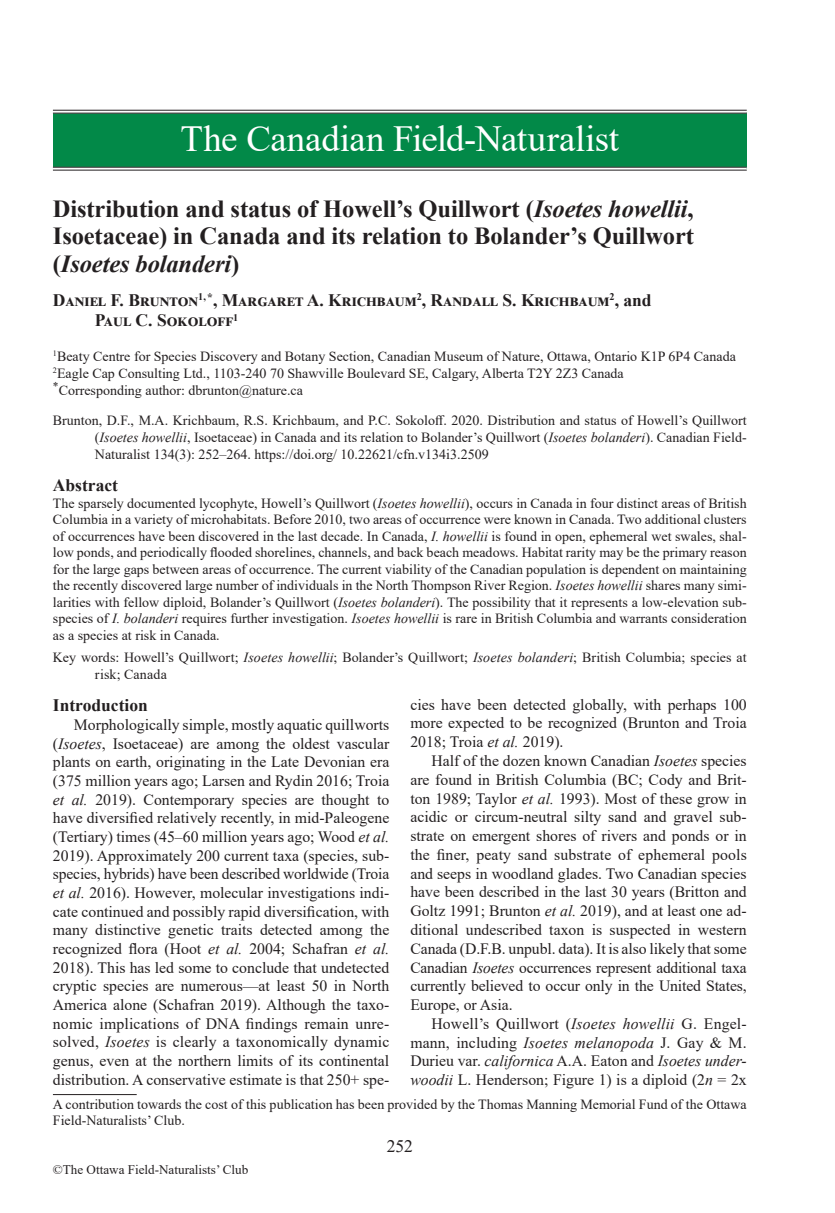
<style>
.page{position:relative;width:835px;height:1213px;background:#fff}
.page>*{position:absolute;margin:0;border:0;box-sizing:border-box;transform-origin:0 0}
.t1{font:36.75px "Times New Roman";letter-spacing:-.01em;color:#fff}
.t2{font:700 24.5px/27.5px "Times New Roman";letter-spacing:-.005em;color:#231f20;text-align:justify}
.Authors{font:700 17.5px/20.5px "Times New Roman";letter-spacing:.025em;color:#231f20}
.Section_Head{font:700 17.5px "Times New Roman";color:#231f20}
.Abstract_Head{font:700 17.5px "Times New Roman";color:#231f20}
.t3{font:17.5px "Times New Roman";color:#231f20}
.Body_Main{font:15.75px/18.7px "Times New Roman";color:#231f20;text-align:justify}
.Abstract{font:14px/16.4px "Times New Roman";color:#231f20;text-align:justify}
.Publ_Citation{font:14px/17.2px "Times New Roman";color:#231f20;text-align:justify}
.Auth_Affiliations{font:14px "Times New Roman";color:#231f20}
.Key_words{font:14px/16.4px "Times New Roman";letter-spacing:.005em;color:#231f20}
.t4{font:13.12px "Times New Roman";color:#231f20}
.s1{font-style:italic}
</style>
<div class="page">
<hr style="left:53px;top:1094px;width:84px;height:1px;background:#231f20">
<div style="left:53px;top:112px;width:694px;height:57px;background:#028948"></div>
<hr style="left:53px;top:110px;width:694px;height:3px;background:#fff">
<hr style="left:53px;top:110px;width:694px;height:1px;background:#231f20">
<hr style="left:53px;top:113px;width:694px;height:1px;background:#231f20">
<hr style="left:53px;top:167px;width:694px;height:3px;background:#fff">
<hr style="left:53px;top:167px;width:694px;height:1px;background:#231f20">
<hr style="left:53px;top:170px;width:694px;height:1px;background:#231f20">
<p class="t1" style="left:181px;top:113px;width:440px">The Canadian Field-Naturalist</p>
<p class="t2" style="left:53px;top:194px;width:642px">Distribution and status of Howell’s Quillwort (<span class="s1">Isoetes howellii</span>, Isoetaceae) in Canada and its relation to Bolander’s Quillwort (<span class="s1">Isoetes bolanderi</span>)</p>
<p class="Authors" style="left:95px;top:289px;width:558px;text-indent:-42px">Daniel F. Brunton<sup>1,</sup><sup>*</sup>, Margaret A. Krichbaum<sup>2</sup>, Randall S. Krichbaum<sup>2</sup>, and<br>Paul C. Sokoloff <sup>1</sup></p>
<p class="Auth_Affiliations" style="left:53px;top:346px;width:684px"><sup>1</sup>Beaty Centre for Species Discovery and Botany Section, Canadian Museum of Nature, Ottawa, Ontario K1P 6P4 Canada</p>
<p class="Auth_Affiliations" style="left:53px;top:363px;width:572px"><sup>2</sup>Eagle Cap Consulting Ltd., 1103-240 70 Shawville Boulevard SE, Calgary, Alberta T2Y 2Z3 Canada</p>
<p class="Auth_Affiliations" style="left:53px;top:381px;width:252px"><sup>*</sup>Corresponding author: dbrunton@nature.ca</p>
<p class="Publ_Citation" style="left:95px;top:411px;width:653px;text-indent:-42px">Brunton, D.F., M.A. Krichbaum, R.S. Krichbaum, and P.C. Sokoloff. 2020. Distribution and status of Howell’s Quillwort (<span class="s1">Isoetes howellii</span>, Isoetaceae) in Canada and its relation to Bolander’s Quillwort (<span class="s1">Isoetes bolanderi</span>). Canadian Field-Naturalist 134(3): 252–264. https://doi.org/ 10.22621/cfn.v134i3.2509</p>
<p class="Abstract_Head" style="left:53px;top:473px;width:67px">Abstract</p>
<p class="Abstract" style="left:53px;top:494px;width:695px">The sparsely documented lycophyte, Howell’s Quillwort (<span class="s1">Isoetes howellii</span>), occurs in Canada in four distinct areas of British Columbia in a variety of microhabitats. Before 2010, two areas of occurrence were known in Canada. Two additional clusters of occurrences have been discovered in the last decade. In Canada, <span class="s1">I. howellii</span> is found in open, ephemeral wet swales, shal&shy;low ponds, and periodically flooded shorelines, channels, and back beach meadows. Habitat rarity may be the primary reason for the large gaps between areas of occurrence. The current viability of the Canadian population is dependent on maintaining the recently discovered large number of individuals in the North Thompson River Region. <span class="s1">Isoetes howellii</span> shares many simi&shy;larities with fellow diploid, Bolander’s Quillwort (<span class="s1">Isoetes bolanderi</span>). The possibility that it represents a low-elevation sub&shy;species of <span class="s1">I. bolanderi</span> requires further investigation. <span class="s1">Isoetes howellii</span> is rare in British Columbia and warrants consideration as a species at risk in Canada.</p>
<p class="Key_words" style="left:95px;top:649px;width:653px;text-indent:-42px">Key words: Howell’s Quillwort; <span class="s1">Isoetes howellii</span>; Bolander’s Quillwort; <span class="s1">Isoetes bolanderi</span>; British Columbia; species at risk; Canada</p>
<p class="Section_Head" style="left:53px;top:693px;width:96px">Introduction</p>
<p class="Body_Main" style="left:53px;top:715px;width:338px;text-indent:21px">Morphologically simple, mostly aquatic quillworts (<span class="s1">Isoetes</span>, Isoetaceae) are among the oldest vascular plants on earth, originating in the Late Devonian era (375 million years ago; Larsen and Rydin 2016; Troia <span class="s1">et al.</span> 2019). Contemporary species are thought to have diversified relatively recently, in mid-Paleogene (Tertiary) times (45–60 million years ago; Wood <span class="s1">et al.<br></span>2019). Approximately 200 current taxa (species, sub&shy;species, hybrids) have been described worldwide (Troia <span class="s1">et al.</span> 2016). However, molecular investigations indi&shy;cate continued and possibly rapid diversification, with many distinctive genetic traits detected among the recognized flora (Hoot <span class="s1">et al.</span> 2004; Schafran <span class="s1">et al.<br></span>2018). This has led some to conclude that undetected cryptic species are numerous—at least 50 in North America alone (Schafran 2019). Although the taxo&shy;nomic implications of DNA findings remain unre&shy;solved, <span class="s1">Isoetes</span> is clearly a taxonomically dynamic genus, even at the northern limits of its continental distribution. A conservative estimate is that 250+ spe-</p>
<p class="Body_Main" style="left:410px;top:694px;width:338px">cies have been detected globally, with perhaps 100 more expected to be recognized (Brunton and Troia 2018; Troia <span class="s1">et al.</span> 2019).</p>
<p class="Body_Main" style="left:410px;top:751px;width:338px;text-indent:21px">Half of the dozen known Canadian <span class="s1">Isoetes</span> species are found in British Columbia (BC; Cody and Brit&shy;ton 1989; Taylor <span class="s1">et al.</span> 1993). Most of these grow in acidic or circum-neutral silty sand and gravel sub&shy;strate on emergent shores of rivers and ponds or in the finer, peaty sand substrate of ephemeral pools and seeps in woodland glades. Two Canadian species have been described in the last 30 years (Britton and Goltz 1991; Brunton <span class="s1">et al.</span> 2019), and at least one ad&shy;ditional undescribed taxon is suspected in western Canada (D.F.B. unpubl. data). It is also likely that some Canadian <span class="s1">Isoetes</span> occurrences represent additional taxa currently believed to occur only in the United States, Europe, or Asia.</p>
<p class="Body_Main" style="left:410px;top:1014px;width:338px;text-indent:21px">Howell’s Quillwort (<span class="s1">Isoetes howellii</span> G. Engel&shy;mann, including <span class="s1">Isoetes melanopoda</span> J. Gay &amp; M.<br>Durieu var. <span class="s1">californica</span> A.A. Eaton and <span class="s1">Isoetes under&shy;woodii</span> L. Henderson; Figure 1) is a diploid (2<span class="s1">n</span> = 2x</p>
<p class="Abstract" style="left:53px;top:1096px;width:695px;line-height:15.8px">A contribution towards the cost of this publication has been provided by the Thomas Manning Memorial Fund of the Ottawa<br>Field-Naturalists’ Club.</p>
<p class="t4" style="left:53px;top:1161px;width:197px">©The Ottawa Field-Naturalists’ Club</p>
<p class="t3" style="left:387px;top:1133px;width:28px">252</p>
</div>
